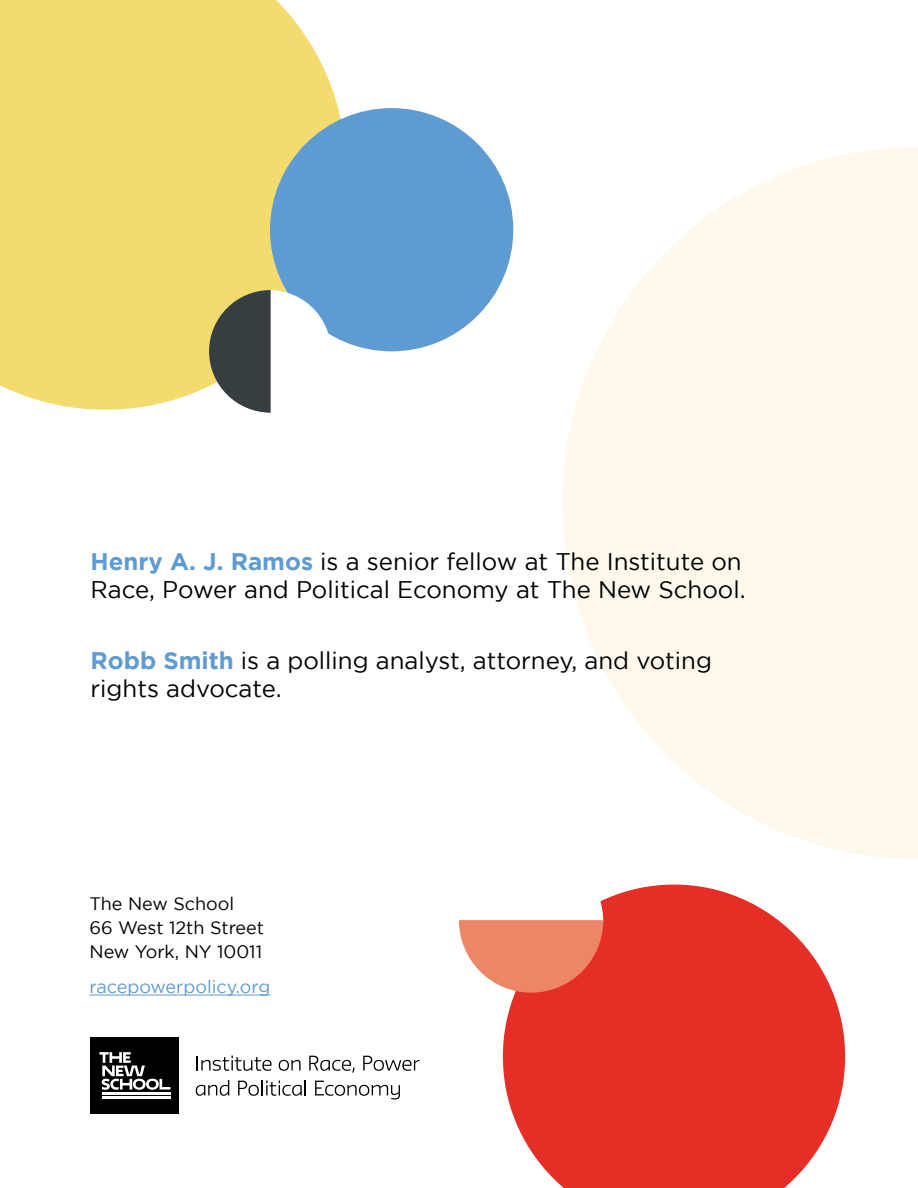
<style>
.page{position:relative;width:918px;height:1188px;background:#fff}
.page>*{position:absolute;margin:0;border:0;box-sizing:border-box;transform-origin:0 0}
.t1{font:24px/28.5px "Gotham";color:#000}
.t2{font:18px/24px "Gotham";color:#000}
.t3{font:18px "Gotham";color:#5f9bd3}
.s1{font-weight:700;color:#5f9bd3}
</style>
<div class="page">
<svg style="left:562px;top:147px;width:356px;height:712px;fill:#fff8ed"></svg>
<div style="left:0;top:0;width:346px;height:410px;background:#f4db6e"></div>
<div style="left:270px;top:108px;width:243px;height:243px;background:#5f9bd3;border-radius:50%"></div>
<svg style="left:209px;top:290px;width:122px;height:123px"></svg>
<svg style="left:503px;top:885px;width:342px;height:303px;background:#e84941"></svg>
<svg style="left:459px;top:849px;width:144px;height:144px"></svg>
<hr style="left:89px;top:995px;width:181px;height:1px;background:#5f9bd3">
<svg style="left:197px;top:1056px;width:75px;height:15px"></svg>
<svg style="left:279px;top:1060px;width:22px;height:11px"></svg>
<svg style="left:309px;top:1056px;width:46px;height:17px"></svg>
<svg style="left:363px;top:1056px;width:56px;height:15px"></svg>
<svg style="left:196px;top:1080px;width:33px;height:16px"></svg>
<svg style="left:238px;top:1080px;width:68px;height:16px"></svg>
<svg style="left:315px;top:1081px;width:85px;height:18px"></svg>
<div style="left:91px;top:1037px;width:88px;height:77px;background:#010101"></div>
<hr style="left:102px;top:1092px;width:68px;height:2px;background:#fff">
<hr style="left:102px;top:1097px;width:68px;height:2px;background:#fff">
<svg style="left:99px;top:1052px;width:71px;height:38px"></svg>
<p class="t1" style="left:91px;top:547px;width:656px"><span class="s1">Henry A. J. Ramos</span> is a senior fellow at The Institute on<br>Race, Power and Political Economy at The New School.</p>
<p class="t1" style="left:91px;top:646px;width:623px"><span class="s1">Robb Smith</span> is a polling analyst, attorney, and voting rights advocate.</p>
<p class="t2" style="left:89px;top:891px;width:176px">The New School<br>66 West 12th Street<br>New York, NY 10011</p>
<p class="t3" style="left:89px;top:976px;width:182px">racepowerpolicy.org</p>
</div>
